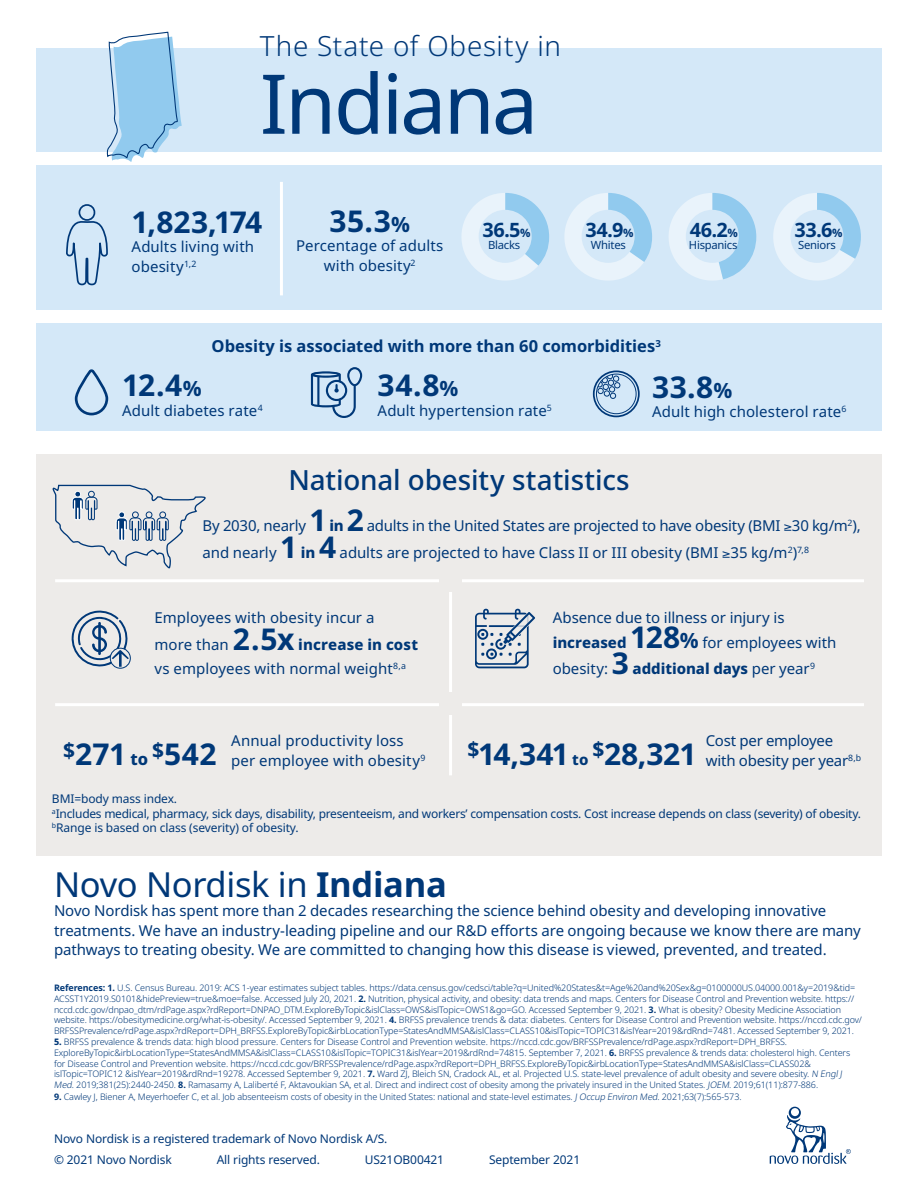
<style>
.page{position:relative;width:918px;height:1188px;background:#fff}
.page>*{position:absolute;margin:0;border:0;box-sizing:border-box;transform-origin:0 0}
.t1{font:82.5px "Apis";letter-spacing:-.035em;color:#003878}
.t2{font:34.5px "Apis";letter-spacing:-.01em;color:#003878}
.t3{font:700 30px "Apis";color:#003878}
.t4{font:700 30px "Apis";letter-spacing:-.025em;color:#003878}
.t5{font:500 27.75px "Apis";letter-spacing:-.005em;color:#003878}
.t6{font:300 27.75px "Apis";letter-spacing:.025em;color:#003878}
.t7{font:700 19.8px "Apis";letter-spacing:-.025em;color:#003878}
.t8{font:700 16.5px "Apis";letter-spacing:-.005em;color:#003878}
.t9{font:15px/19.5px "Apis";letter-spacing:-.005em;color:#003878}
.t10{font:12px/14.4px "Apis";letter-spacing:-.02em;color:#003878}
.t11{font:11.25px "Apis";letter-spacing:-.025em;color:#003878}
.t12{font:300 9px/10.8px "Apis";letter-spacing:-.01em;color:#003878}
.s1{font-size:21px}
.s2{font-size:11.55px}
.s3{font-weight:700;font-size:30px}
.s4{font-weight:800}
.s5{font-weight:700;font-size:21px}
.s6{font-weight:800;font-size:16.5px}
.s7{font-weight:800;font-size:15px}
.s8{font-weight:700}
.s9{font-style:italic}
</style>
<div class="page">
<div style="left:36px;top:49px;width:846px;height:103px;background:#d4e8f8"></div>
<div style="left:36px;top:455px;width:846px;height:401px;background:#edebe9"></div>
<svg style="left:770px;top:1107px;width:81px;height:57px"></svg>
<div style="left:110px;top:648px;width:21px;height:21px;border:1px solid #003878;border-radius:50%"></div>
<svg style="left:72px;top:611px;width:57px;height:56px"></svg>
<svg style="left:475px;top:609px;width:60px;height:59px"></svg>
<svg style="left:52px;top:484px;width:154px;height:85px"></svg>
<hr style="left:449px;top:577px;width:3px;height:198px;background:#fff">
<hr style="left:55px;top:703px;width:809px;height:3px;background:#fff">
<hr style="left:55px;top:579px;width:809px;height:3px;background:#fff">
<div style="left:439px;top:692px;width:22px;height:23px;background:#edebe9"></div>
<div style="left:439px;top:569px;width:22px;height:23px;background:#edebe9"></div>
<div style="left:36px;top:323px;width:846px;height:108px;background:#d4e8f8"></div>
<div style="left:36px;top:165px;width:846px;height:145px;background:#d4e8f8"></div>
<hr style="left:280px;top:182px;width:3px;height:113px;background:#fff">
<svg style="left:66px;top:220px;width:42px;height:66px"></svg>
<div style="left:78px;top:204px;width:17px;height:17px;border:2px solid #003878;border-radius:50%"></div>
<svg style="left:74px;top:369px;width:35px;height:47px"></svg>
<svg style="left:311px;top:367px;width:51px;height:51px"></svg>
<div style="left:596px;top:374px;width:40px;height:40px;border:1px solid #003878;border-radius:50%"></div>
<div style="left:593px;top:371px;width:47px;height:46px;border:2px solid #003878;border-radius:50%"></div>
<svg style="left:597px;top:374px;width:23px;height:25px"></svg>
<svg style="left:105px;top:31px;width:77px;height:131px"></svg>
<svg style="left:461px;top:193px;width:88px;height:88px"></svg>
<svg style="left:564px;top:193px;width:88px;height:88px"></svg>
<svg style="left:669px;top:193px;width:87px;height:88px"></svg>
<svg style="left:773px;top:193px;width:88px;height:88px"></svg>
<h3 class="t6" style="left:260px;top:26px;width:303px">The State of Obesity in</h3>
<h1 class="t1" style="left:260px;top:46px;width:280px">Indiana</h1>
<h3 class="t3" style="left:132px;top:201px;width:132px">1,823,174</h3>
<h3 class="t9" style="left:132px;top:238px;width:124px">Adults living with obesity<sup>1,2</sup></h3>
<h3 class="t3" style="left:330px;top:200px;width:82px">35.3<span class="s1">%</span></h3>
<h3 class="t9" style="left:296px;top:236px;width:149px;text-align:center">Percentage of adults with obesity<sup>2</sup></h3>
<h3 class="t7" style="left:483px;top:216px;width:49px">36.5<span class="s2">%</span></h3>
<p class="t11" style="left:488px;top:236px;width:34px">Blacks</p>
<h3 class="t7" style="left:586px;top:216px;width:49px">34.9<span class="s2">%</span></h3>
<p class="t11" style="left:591px;top:236px;width:36px">Whites</p>
<h3 class="t8" style="left:212px;top:335px;width:451px">Obesity is associated with more than 60 comorbidities<sup>3</sup></h3>
<h3 class="t7" style="left:690px;top:216px;width:49px">46.2<span class="s2">%</span></h3>
<p class="t11" style="left:689px;top:236px;width:50px">Hispanics</p>
<h3 class="t7" style="left:795px;top:216px;width:49px">33.6<span class="s2">%</span></h3>
<p class="t11" style="left:798px;top:236px;width:39px">Seniors</p>
<h3 class="t3" style="left:122px;top:364px;width:81px">12.4<span class="s1">%</span></h3>
<h3 class="t9" style="left:122px;top:401px;width:142px">Adult diabetes rate<sup>4</sup></h3>
<h3 class="t3" style="left:378px;top:364px;width:82px">34.8<span class="s1">%</span></h3>
<h3 class="t9" style="left:378px;top:401px;width:176px">Adult hypertension rate<sup>5</sup></h3>
<h3 class="t5" style="left:288px;top:460px;width:343px">National obesity statistics</h3>
<h3 class="t3" style="left:652px;top:366px;width:82px">33.8<span class="s1">%</span></h3>
<h3 class="t9" style="left:652px;top:402px;width:196px">Adult high cholesterol rate<sup>6</sup></h3>
<h3 class="t9" style="left:202px;top:512px;width:660px;line-height:27px">By 2030, nearly <span class="s3">1</span> <span class="s4">in</span> <span class="s3">2</span> adults in the United States are projected to have obesity (BMI ≥30 kg/m<sup>2</sup>), and nearly <span class="s3">1</span> <span class="s4">in</span> <span class="s3">4</span> adults are projected to have Class II or III obesity (BMI ≥35 kg/m<sup>2</sup>)<sup>7,8</sup></h3>
<h3 class="t9" style="left:154px;top:604px;width:265px;line-height:27px">Employees with obesity incur a<br>more than <span class="s3">2.5x</span> <span class="s4">increase in cost</span></h3>
<h3 class="t9" style="left:154px;top:659px;width:253px">vs employees with normal weight<sup>8,a</sup></h3>
<h3 class="t9" style="left:553px;top:605px;width:285px;line-height:25.5px">Absence due to illness or injury is <span class="s4">increased</span> <span class="s3">128</span><span class="s5">%</span> for employees with obesity: <span class="s3">3</span> <span class="s4">additional days</span> per year<sup>9</sup></h3>
<h3 class="t9" style="left:231px;top:731px;width:196px">Annual productivity loss per employee with obesity<sup>9</sup></h3>
<h3 class="t9" style="left:706px;top:731px;width:157px">Cost per employee with obesity per year<sup>8,b</sup></h3>
<h3 class="t3" style="left:63px;top:733px;width:155px"><sup>$</sup>271 <span class="s6">to</span> <sup>$</sup>542</h3>
<h3 class="t4" style="left:468px;top:733px;width:231px"><sup>$</sup>14,341 <span class="s7">to</span> <sup>$</sup>28,321</h3>
<h3 class="t10" style="left:52px;top:792px;width:810px">BMI=body mass index.<br><sup>a</sup>Includes medical, pharmacy, sick days, disability, presenteeism, and workers’ compensation costs. Cost increase depends on class (severity) of obesity. <sup>b</sup>Range is based on class (severity) of obesity.</h3>
<h2 class="t2" style="left:54px;top:860px;width:394px">Novo Nordisk in <span class="s8">Indiana</span></h2>
<p class="t9" style="left:54px;top:901px;width:808px">Novo Nordisk has spent more than 2 decades researching the science behind obesity and developing innovative treatments. We have an industry-leading pipeline and our R&amp;D efforts are ongoing because we know there are many pathways to treating obesity. We are committed to changing how this disease is viewed, prevented, and treated.</p>
<p class="t12" style="left:54px;top:983px;width:810px"><span class="s8">References: 1.</span> U.S. Census Bureau. 2019: ACS 1-year estimates subject tables. https://data.census.gov/cedsci/table?q=United%20States&amp;t=Age%20and%20Sex&amp;g=0100000US.04000.001&amp;y=2019&amp;tid= ACSST1Y2019.S0101&amp;hidePreview=true&amp;moe=false. Accessed July 20, 2021. <span class="s8">2.</span> Nutrition, physical activity, and obesity: data trends and maps. Centers for Disease Control and Prevention website. https:// nccd.cdc.gov/dnpao_dtm/rdPage.aspx?rdReport=DNPAO_DTM.ExploreByTopic&amp;islClass=OWS&amp;islTopic=OWS1&amp;go=GO. Accessed September 9, 2021. <span class="s8">3.</span> What is obesity? Obesity Medicine Association website. https://obesitymedicine.org/what-is-obesity/. Accessed September 9, 2021. <span class="s8">4.</span> BRFSS prevalence trends &amp; data: diabetes. Centers for Disease Control and Prevention website. https://nccd.cdc.gov/ BRFSSPrevalence/rdPage.aspx?rdReport=DPH_BRFSS.ExploreByTopic&amp;irbLocationType=StatesAndMMSA&amp;islClass=CLASS10&amp;islTopic=TOPIC31&amp;islYear=2019&amp;rdRnd=7481. Accessed September 9, 2021.</p>
<p class="t12" style="left:54px;top:1037px;width:798px"><span class="s4">5.</span> BRFSS prevalence &amp; trends data: high blood pressure. Centers for Disease Control and Prevention website. https://nccd.cdc.gov/BRFSSPrevalence/rdPage.aspx?rdReport=DPH_BRFSS.<br>ExploreByTopic&amp;irbLocationType=StatesAndMMSA&amp;islClass=CLASS10&amp;islTopic=TOPIC31&amp;islYear=2019&amp;rdRnd=74815. September 7, 2021. <span class="s8">6.</span> BRFSS prevalence &amp; trends data: cholesterol high. Centers for Disease Control and Prevention website. https://nccd.cdc.gov/BRFSSPrevalence/rdPage.aspx?rdReport=DPH_BRFSS.ExploreByTopic&amp;irbLocationType=StatesAndMMSA&amp;islClass=CLASS02&amp; islTopic=TOPIC12 &amp;islYear=2019&amp;rdRnd=19278. Accessed September 9, 2021. <span class="s8">7.</span> Ward ZJ, Bleich SN, Cradock AL, et al. Projected U.S. state-level prevalence of adult obesity and severe obesity. <span class="s9">N EnglJ Med</span>. 2019;381(25):2440-2450. <span class="s8">8.</span> Ramasamy A, Laliberté F, Aktavoukian SA, et al. Direct and indirect cost of obesity among the privately insured in the United States. <span class="s9">JOEM</span>. 2019;61(11):877-886.</p>
<p class="t12" style="left:54px;top:1092px;width:689px"><span class="s8">9.</span> Cawley J, Biener A, Meyerhoefer C, et al. Job absenteeism costs of obesity in the United States: national and state-level estimates. <span class="s9">J Occup Environ Med</span>. 2021;63(7):565-573.</p>
<h3 class="t10" style="left:54px;top:1128px;width:335px;line-height:21px">Novo Nordisk is a registered trademark of Novo Nordisk A/S. © 2021 Novo Nordisk</h3>
<h3 class="t10" style="left:217px;top:1153px;width:105px">All rights reserved.</h3>
<h3 class="t10" style="left:365px;top:1153px;width:81px">US21OB00421</h3>
<h3 class="t10" style="left:489px;top:1153px;width:93px">September 2021</h3>
</div>
